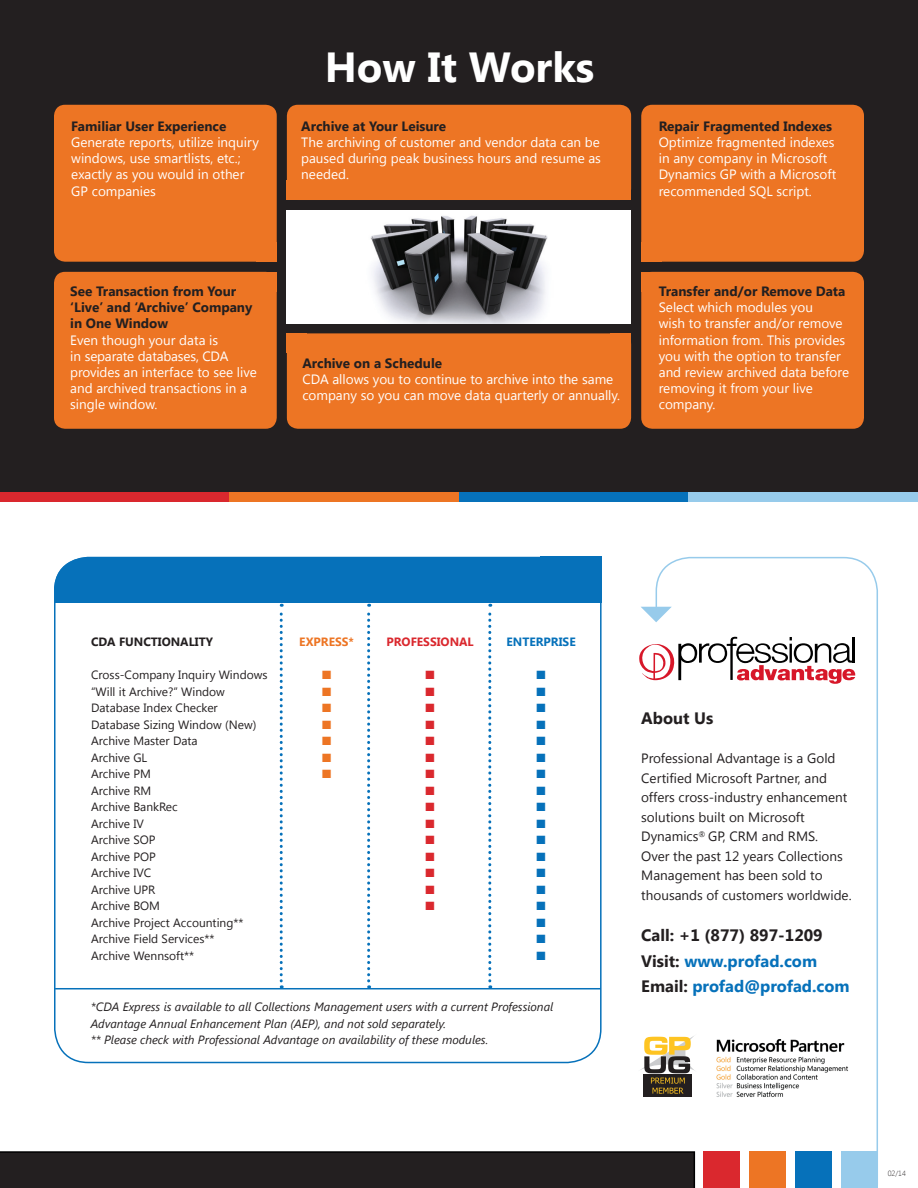
<style>
.page{position:relative;width:918px;height:1188px;background:#fff}
.page>*{position:absolute;margin:0;border:0;box-sizing:border-box;transform-origin:0 0}
.t1{font:700 42px "Segoe UI";color:#fff}
.t2{font:700 16.5px "Segoe UI";color:#0671ba}
.t3{font:700 16.5px "Segoe UI";color:#231f20}
.t4{font:13.5px/16.2px "Segoe UI";color:#fff}
.t5{font:13.5px/19.5px "Segoe UI";color:#231f20}
.t6{font:700 13.5px/16.2px "Segoe UI";color:#231f20}
.t7{font:12px "Segoe UI";color:#231f20}
.t8{font:italic 12px/16.5px "Segoe UI";color:#231f20}
.t9{font:12px "Zapf Dingbats ITC";color:#0671ba}
.t10{font:700 12px "Segoe UI";color:#231f20}
.t11{font:12px "Zapf Dingbats ITC";color:#da282e}
.t12{font:700 12px "Segoe UI";color:#da282e}
.t13{font:700 12px "Segoe UI";color:#0671ba}
.t14{font:700 12px "Segoe UI";color:#ed7524}
.t15{font:12px "Zapf Dingbats ITC";color:#ed7524}
.t16{font:300 7.5px "Segoe UI";color:#231f20}
.s1{color:#231f20}
</style>
<div class="page">
<div style="left:54px;top:557px;width:548px;height:103px;background:#0671ba;border-radius:34px"></div>
<div style="left:44px;top:604px;width:564px;height:71px;background:#fff"></div>
<svg style="left:656px;top:557px;width:222px;height:631px"></svg>
<div style="left:0;top:0;width:918px;height:493px;background:#231f20"></div>
<div style="left:287px;top:210px;width:344px;height:113px;background:#fff"></div>
<img style="left:370px;top:215px;width:178px;height:108px">
<img style="left:710px;top:1033px;width:146px;height:73px">
<div style="left:54px;top:105px;width:223px;height:157px;background:#ed7524;border-radius:11px"></div>
<div style="left:287px;top:105px;width:344px;height:95px;background:#ed7524;border-radius:11px"></div>
<div style="left:54px;top:272px;width:223px;height:157px;background:#ed7524;border-radius:11px"></div>
<div style="left:641px;top:105px;width:223px;height:157px;background:#ed7524;border-radius:11px"></div>
<div style="left:641px;top:272px;width:223px;height:157px;background:#ed7524;border-radius:11px"></div>
<div style="left:287px;top:333px;width:344px;height:96px;background:#ed7524;border-radius:11px"></div>
<div style="left:287px;top:181px;width:20px;height:19px;background:#ed7524"></div>
<div style="left:611px;top:180px;width:20px;height:20px;background:#ed7524"></div>
<div style="left:287px;top:333px;width:20px;height:20px;background:#ed7524"></div>
<div style="left:611px;top:334px;width:20px;height:19px;background:#ed7524"></div>
<div style="left:641px;top:272px;width:21px;height:19px;background:#ed7524"></div>
<div style="left:641px;top:242px;width:21px;height:20px;background:#ed7524"></div>
<div style="left:256px;top:242px;width:21px;height:20px;background:#ed7524"></div>
<div style="left:256px;top:272px;width:21px;height:19px;background:#ed7524"></div>
<div style="left:0;top:493px;width:230px;height:9px;background:#da282e"></div>
<div style="left:230px;top:493px;width:229px;height:9px;background:#ed7524"></div>
<div style="left:459px;top:493px;width:229px;height:9px;background:#0671ba"></div>
<div style="left:688px;top:493px;width:230px;height:9px;background:#97cbeb"></div>
<div style="left:54px;top:557px;width:548px;height:506px;border:2px solid #0671ba;border-radius:34px"></div>
<svg style="left:280px;top:604px;width:3px;height:384px"></svg>
<hr style="left:55px;top:988px;width:546px;height:1px;background:#0671ba">
<svg style="left:367px;top:604px;width:3px;height:384px"></svg>
<svg style="left:488px;top:604px;width:3px;height:384px"></svg>
<div style="left:642px;top:614px;width:43px;height:574px;background:#fff"></div>
<svg style="left:639px;top:637px;width:216px;height:47px"></svg>
<svg style="left:641px;top:607px;width:31px;height:15px"></svg>
<div style="left:540px;top:557px;width:62px;height:46px;background:#0671ba"></div>
<div style="left:643px;top:1074px;width:48px;height:22px;background:#231f20"></div>
<svg style="left:640px;top:1034px;width:57px;height:60px"></svg>
<div style="left:0;top:1151px;width:695px;height:37px;background:#231f20"></div>
<div style="left:841px;top:1151px;width:37px;height:37px;background:#97cbeb"></div>
<div style="left:795px;top:1151px;width:37px;height:37px;background:#0671ba"></div>
<div style="left:749px;top:1151px;width:37px;height:37px;background:#ed7524"></div>
<div style="left:703px;top:1151px;width:37px;height:37px;background:#da282e"></div>
<p class="t6" style="left:71px;top:117px;width:157px">Familiar User Experience</p>
<p class="t4" style="left:71px;top:134px;width:189px">Generate reports, utilize inquiry windows, use smartlists, etc.; exactly as you would in other<br>GP companies</p>
<p class="t6" style="left:70px;top:282px;width:184px">See Transaction from Your ‘Live’ and ‘Archive’ Company in One Window</p>
<p class="t4" style="left:70px;top:331px;width:188px">Even though your data is<br>in separate databases, CDA provides an interface to see live and archived transactions in a single window.</p>
<p class="t1" style="left:325px;top:37px;width:271px">How It Works</p>
<p class="t6" style="left:301px;top:117px;width:146px">Archive at Your Leisure</p>
<p class="t4" style="left:301px;top:134px;width:301px;text-align:justify">The archiving of customer and vendor data can be paused during peak business hours and resume as needed.</p>
<p class="t6" style="left:302px;top:354px;width:141px">Archive on a Schedule</p>
<p class="t4" style="left:302px;top:370px;width:319px">CDA allows you to continue to archive into the same company so you can move data quarterly or annually.</p>
<p class="t6" style="left:659px;top:117px;width:175px">Repair Fragmented Indexes</p>
<p class="t4" style="left:659px;top:134px;width:179px">Optimize fragmented indexes in any company in Microsoft<br>Dynamics GP with a Microsoft recommended SQL script.</p>
<p class="t6" style="left:659px;top:282px;width:188px">Transfer and/or Remove Data</p>
<p class="t4" style="left:659px;top:299px;width:192px">Select which modules you<br>wish to transfer and/or remove information from. This provides you with the option to transfer and review archived data before removing it from your live company.</p>
<p class="t10" style="left:91px;top:633px;width:124px">CDA FUNCTIONALITY</p>
<p class="t14" style="left:299px;top:633px;width:56px">EXPRESS*</p>
<p class="t12" style="left:387px;top:633px;width:89px">PROFESSIONAL</p>
<p class="t13" style="left:507px;top:633px;width:71px">ENTERPRISE</p>
<p class="t7" style="left:91px;top:667px;width:178px">Cross-Company Inquiry Windows</p>
<p class="t15" style="left:322px;top:669px;width:11px">■</p>
<p class="t11" style="left:426px;top:669px;width:11px">■</p>
<p class="t9" style="left:537px;top:669px;width:11px">■</p>
<p class="t7" style="left:91px;top:683px;width:135px">“Will it Archive?” Window</p>
<p class="t15" style="left:322px;top:686px;width:11px">■</p>
<p class="t11" style="left:426px;top:686px;width:11px">■</p>
<p class="t9" style="left:537px;top:686px;width:11px">■</p>
<p class="t7" style="left:91px;top:700px;width:128px">Database Index Checker</p>
<p class="t15" style="left:322px;top:702px;width:11px">■</p>
<p class="t11" style="left:426px;top:702px;width:11px">■</p>
<p class="t9" style="left:537px;top:702px;width:11px">■</p>
<p class="t7" style="left:91px;top:716px;width:167px">Database Sizing Window (New)</p>
<p class="t15" style="left:322px;top:719px;width:11px">■</p>
<p class="t11" style="left:426px;top:719px;width:11px">■</p>
<p class="t9" style="left:537px;top:719px;width:11px">■</p>
<p class="t7" style="left:91px;top:733px;width:108px">Archive Master Data</p>
<p class="t15" style="left:322px;top:735px;width:11px">■</p>
<p class="t11" style="left:426px;top:735px;width:11px">■</p>
<p class="t9" style="left:537px;top:735px;width:11px">■</p>
<p class="t7" style="left:91px;top:749px;width:58px">Archive GL</p>
<p class="t15" style="left:322px;top:752px;width:11px">■</p>
<p class="t11" style="left:426px;top:752px;width:11px">■</p>
<p class="t9" style="left:537px;top:752px;width:11px">■</p>
<p class="t7" style="left:91px;top:766px;width:61px">Archive PM</p>
<p class="t15" style="left:322px;top:768px;width:11px">■</p>
<p class="t11" style="left:426px;top:768px;width:11px">■</p>
<p class="t9" style="left:537px;top:768px;width:11px">■</p>
<p class="t7" style="left:91px;top:782px;width:62px">Archive RM</p>
<p class="t11" style="left:426px;top:785px;width:11px">■</p>
<p class="t9" style="left:537px;top:785px;width:11px">■</p>
<p class="t7" style="left:91px;top:799px;width:88px">Archive BankRec</p>
<p class="t11" style="left:426px;top:801px;width:11px">■</p>
<p class="t9" style="left:537px;top:801px;width:11px">■</p>
<p class="t7" style="left:91px;top:815px;width:54px">Archive IV</p>
<p class="t11" style="left:426px;top:818px;width:11px">■</p>
<p class="t9" style="left:537px;top:818px;width:11px">■</p>
<p class="t7" style="left:91px;top:832px;width:66px">Archive SOP</p>
<p class="t11" style="left:426px;top:834px;width:11px">■</p>
<p class="t9" style="left:537px;top:834px;width:11px">■</p>
<p class="t7" style="left:91px;top:848px;width:66px">Archive POP</p>
<p class="t11" style="left:426px;top:851px;width:11px">■</p>
<p class="t9" style="left:537px;top:851px;width:11px">■</p>
<p class="t7" style="left:91px;top:865px;width:62px">Archive IVC</p>
<p class="t11" style="left:426px;top:867px;width:11px">■</p>
<p class="t9" style="left:537px;top:867px;width:11px">■</p>
<p class="t7" style="left:91px;top:881px;width:66px">Archive UPR</p>
<p class="t11" style="left:426px;top:884px;width:11px">■</p>
<p class="t9" style="left:537px;top:884px;width:11px">■</p>
<p class="t7" style="left:91px;top:898px;width:70px">Archive BOM</p>
<p class="t11" style="left:426px;top:900px;width:11px">■</p>
<p class="t9" style="left:537px;top:900px;width:11px">■</p>
<p class="t7" style="left:91px;top:914px;width:154px">Archive Project Accounting**</p>
<p class="t9" style="left:537px;top:917px;width:11px">■</p>
<p class="t7" style="left:91px;top:931px;width:125px">Archive Field Services**</p>
<p class="t9" style="left:537px;top:933px;width:11px">■</p>
<p class="t7" style="left:91px;top:947px;width:104px">Archive Wennsoft**</p>
<p class="t9" style="left:537px;top:950px;width:11px">■</p>
<p class="t8" style="left:91px;top:998px;width:464px">*CDA Express is available to all Collections Management users with a current Professional<br>Advantage Annual Enhancement Plan (AEP), and not sold separately.</p>
<p class="t8" style="left:91px;top:1031px;width:399px">** Please check with Professional Advantage on availability of these modules.</p>
<p class="t3" style="left:641px;top:706px;width:74px">About Us</p>
<p class="t5" style="left:641px;top:748px;width:212px">Professional Advantage is a Gold<br>Certified Microsoft Partner, and offers cross-industry enhancement solutions built on Microsoft<br>Dynamics<sup>®</sup> GP, CRM and RMS.<br>Over the past 12 years Collections<br>Management has been sold to thousands of customers worldwide.</p>
<p class="t3" style="left:641px;top:924px;width:183px">Call: +1 (877) 897-1209</p>
<p class="t2" style="left:641px;top:949px;width:177px"><span class="s1">Visit:</span> www.profad.com</p>
<p class="t2" style="left:641px;top:975px;width:210px"><span class="s1">Email:</span> profad@profad.com</p>
<p class="t16" style="left:888px;top:1168px;width:20px">02/14</p>
</div>
